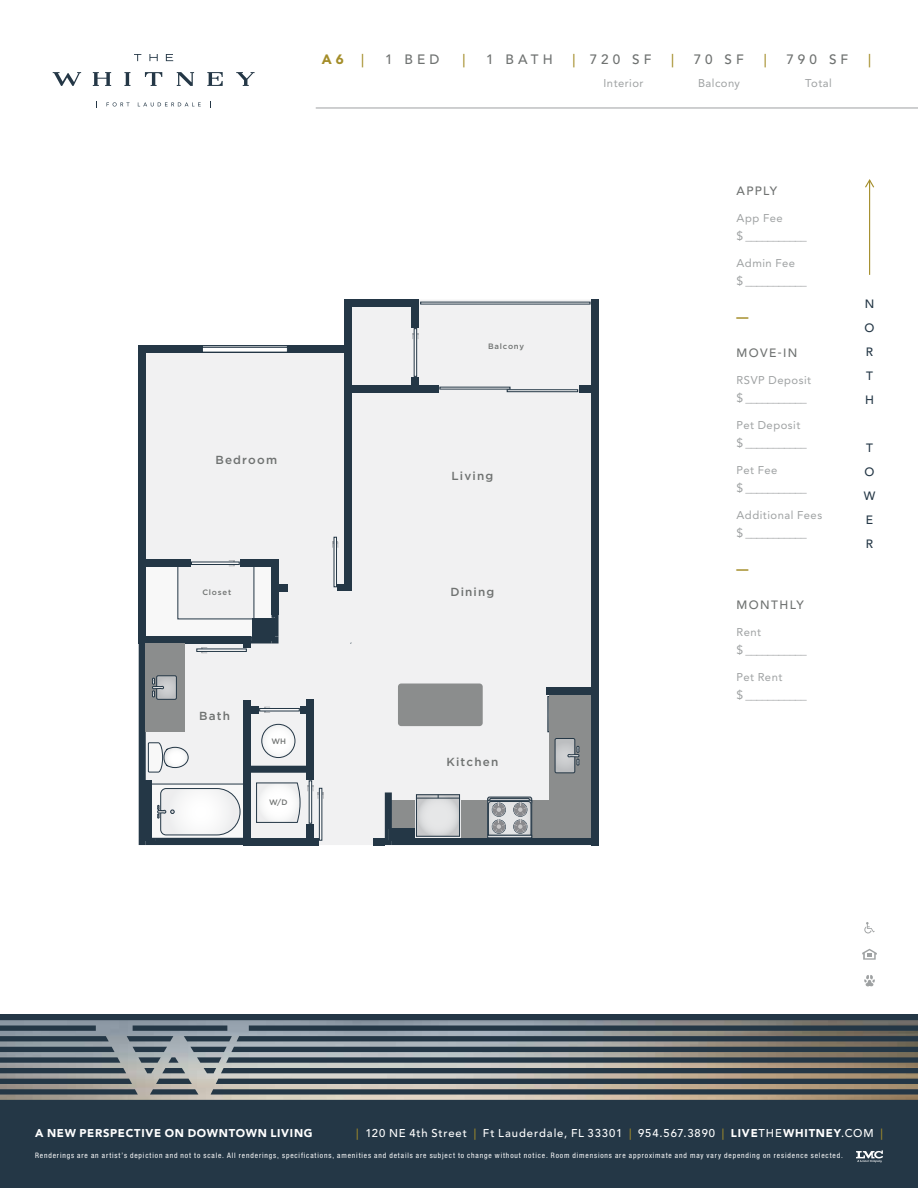
<style>
.page{position:relative;width:918px;height:1188px;background:#fff}
.page>*{position:absolute;margin:0;border:0;box-sizing:border-box;transform-origin:0 0}
.t1{font:500 13.5px "Avenir";letter-spacing:.305em;color:#6f7271}
.t2{font:500 13.5px "Avenir";color:#a48d29}
.t3{font:900 13.5px "Avenir";color:#a48d29}
.t4{font:12px "Avenir";color:#9ea1a2}
.t5{font:500 12px "Avenir";letter-spacing:.115em;color:#6f7271}
.t6{font:500 12px/24px "Avenir";color:#243746}
.t7{font:900 12px "Avenir";color:#a48d29}
.t8{font:500 11.7px "Gotham";letter-spacing:.1em;color:#6f7271}
.t9{font:11.25px "Avenir";letter-spacing:.045em;color:#9ea1a2}
.t10{font:500 11.25px "Avenir";letter-spacing:.08em;color:#fff}
.t11{font:900 11.25px "Avenir";letter-spacing:.065em;color:#fff}
.t12{font:500 7.8px "Gotham";letter-spacing:.1em;color:#6f7271}
.t13{font:condensed 7.5px "Helvetica Neue LT Std";letter-spacing:.12em;color:#fff}
.s1{color:#a48d29}
.s2{font-weight:900}
</style>
<div class="page">
<svg style="left:107px;top:102px;width:23px;height:4px"></svg>
<svg style="left:138px;top:102px;width:63px;height:4px"></svg>
<svg style="left:134px;top:54px;width:7px;height:7px"></svg>
<svg style="left:149px;top:54px;width:9px;height:7px"></svg>
<svg style="left:166px;top:54px;width:7px;height:7px"></svg>
<svg style="left:236px;top:72px;width:19px;height:14px"></svg>
<svg style="left:93px;top:72px;width:18px;height:14px"></svg>
<svg style="left:124px;top:72px;width:6px;height:14px"></svg>
<svg style="left:177px;top:72px;width:17px;height:14px"></svg>
<svg style="left:145px;top:72px;width:17px;height:14px"></svg>
<svg style="left:207px;top:72px;width:16px;height:14px"></svg>
<svg style="left:53px;top:72px;width:28px;height:14px"></svg>
<hr style="left:316px;top:108px;width:602px;height:1px;background:#9ea1a2">
<div style="left:146px;top:300px;width:446px;height:545px;background:#f1f1f2"></div>
<div style="left:549px;top:693px;width:44px;height:136px;background:#8b8d8d"></div>
<div style="left:139px;top:352px;width:7px;height:208px;background:#243746"></div>
<div style="left:146px;top:345px;width:57px;height:7px;background:#243746"></div>
<div style="left:139px;top:345px;width:7px;height:7px;background:#243746"></div>
<div style="left:373px;top:838px;width:12px;height:7px;background:#243746"></div>
<div style="left:546px;top:687px;width:46px;height:7px;background:#243746"></div>
<svg style="left:338px;top:580px;width:13px;height:11px"></svg>
<div style="left:191px;top:345px;width:153px;height:7px;background:#243746"></div>
<div style="left:412px;top:307px;width:7px;height:21px;background:#243746"></div>
<div style="left:412px;top:377px;width:7px;height:9px;background:#243746"></div>
<div style="left:419px;top:386px;width:20px;height:7px;background:#243746"></div>
<div style="left:351px;top:386px;width:61px;height:7px;background:#243746"></div>
<div style="left:412px;top:386px;width:7px;height:7px;background:#243746"></div>
<div style="left:579px;top:386px;width:13px;height:7px;background:#243746"></div>
<div style="left:351px;top:300px;width:61px;height:7px;background:#243746"></div>
<div style="left:412px;top:300px;width:7px;height:7px;background:#243746"></div>
<div style="left:344px;top:307px;width:7px;height:38px;background:#243746"></div>
<div style="left:344px;top:393px;width:7px;height:149px;background:#243746"></div>
<div style="left:344px;top:352px;width:7px;height:34px;background:#243746"></div>
<div style="left:344px;top:549px;width:7px;height:34px;background:#243746"></div>
<div style="left:344px;top:542px;width:7px;height:7px;background:#243746"></div>
<div style="left:344px;top:345px;width:7px;height:7px;background:#243746"></div>
<div style="left:344px;top:386px;width:7px;height:7px;background:#243746"></div>
<div style="left:344px;top:300px;width:7px;height:7px;background:#243746"></div>
<div style="left:592px;top:694px;width:7px;height:144px;background:#243746"></div>
<div style="left:592px;top:838px;width:7px;height:7px;background:#243746"></div>
<div style="left:592px;top:393px;width:7px;height:294px;background:#243746"></div>
<div style="left:592px;top:300px;width:7px;height:86px;background:#243746"></div>
<div style="left:592px;top:687px;width:7px;height:7px;background:#243746"></div>
<div style="left:592px;top:386px;width:7px;height:7px;background:#243746"></div>
<div style="left:507px;top:389px;width:71px;height:3px;border:1px solid #243746"></div>
<div style="left:398px;top:684px;width:85px;height:42px;background:#8b8d8d;border-radius:3px"></div>
<svg style="left:385px;top:792px;width:207px;height:53px"></svg>
<svg style="left:555px;top:738px;width:24px;height:35px"></svg>
<svg style="left:332px;top:542px;width:6px;height:6px"></svg>
<div style="left:334px;top:537px;width:3px;height:50px;border:1px solid #243746"></div>
<svg style="left:412px;top:333px;width:7px;height:6px"></svg>
<div style="left:414px;top:329px;width:3px;height:47px;border:1px solid #243746"></div>
<svg style="left:139px;top:560px;width:185px;height:285px"></svg>
<div style="left:260px;top:708px;width:39px;height:3px;border:1px solid #243746"></div>
<div style="left:202px;top:345px;width:86px;height:3px;border:1px solid #243746"></div>
<div style="left:202px;top:347px;width:85px;height:5px;background:#fff"></div>
<div style="left:202px;top:347px;width:86px;height:5px;border:1px solid #243746"></div>
<div style="left:0;top:1014px;width:918px;height:174px;background:#243746"></div>
<img style="left:0;top:1020px;width:918px;height:80px">
<svg style="left:856px;top:1150px;width:27px;height:12px"></svg>
<hr style="left:869px;top:180px;width:1px;height:95px;background:#a48d29">
<svg style="left:865px;top:179px;width:10px;height:10px"></svg>
<svg style="left:862px;top:949px;width:15px;height:11px"></svg>
<svg style="left:864px;top:922px;width:11px;height:11px"></svg>
<svg style="left:864px;top:975px;width:11px;height:11px"></svg>
<h1 class="t3" style="left:322px;top:51px;width:24px">A 6</h1>
<h1 class="t2" style="left:361px;top:52px;width:4px">|</h1>
<h1 class="t1" style="left:385px;top:52px;width:56px">1 BED</h1>
<h1 class="t2" style="left:462px;top:52px;width:4px">|</h1>
<h1 class="t1" style="left:486px;top:52px;width:68px">1 BATH</h1>
<h1 class="t1" style="left:572px;top:52px;width:81px"><span class="s1">|</span> 720 SF</h1>
<h1 class="t2" style="left:671px;top:52px;width:4px">|</h1>
<h1 class="t1" style="left:694px;top:52px;width:52px">70 SF</h1>
<h1 class="t2" style="left:764px;top:52px;width:4px">|</h1>
<h1 class="t1" style="left:786px;top:52px;width:64px">790 SF</h1>
<h1 class="t2" style="left:868px;top:52px;width:4px">|</h1>
<h3 class="t9" style="left:604px;top:77px;width:41px">Interior</h3>
<h3 class="t9" style="left:698px;top:77px;width:44px">Balcony</h3>
<h3 class="t9" style="left:805px;top:77px;width:28px">Total</h3>
<h3 class="t8" style="left:215px;top:453px;width:63px">Bedroom</h3>
<p class="t12" style="left:202px;top:588px;width:30px">Closet</p>
<h3 class="t8" style="left:199px;top:709px;width:32px">Bath</h3>
<p class="t12" style="left:271px;top:737px;width:16px">WH</p>
<p class="t12" style="left:269px;top:798px;width:20px">W/D</p>
<p class="t12" style="left:488px;top:342px;width:38px">Balcony</p>
<h3 class="t8" style="left:451px;top:469px;width:43px">Living</h3>
<h3 class="t8" style="left:450px;top:585px;width:46px">Dining</h3>
<h3 class="t8" style="left:446px;top:755px;width:53px">Kitchen</h3>
<h2 class="t5" style="left:737px;top:184px;width:42px">APPLY</h2>
<h3 class="t9" style="left:737px;top:212px;width:48px">App Fee</h3>
<h2 class="t4" style="left:737px;top:229px;width:72px">$ ___________</h2>
<h3 class="t9" style="left:737px;top:257px;width:60px">Admin Fee</h3>
<h2 class="t4" style="left:737px;top:274px;width:72px">$ ___________</h2>
<h2 class="t7" style="left:737px;top:310px;width:13px">—</h2>
<h2 class="t5" style="left:737px;top:346px;width:62px">MOVE-IN</h2>
<h3 class="t9" style="left:737px;top:374px;width:76px">RSVP Deposit</h3>
<h2 class="t4" style="left:737px;top:391px;width:72px">$ ___________</h2>
<h3 class="t9" style="left:737px;top:419px;width:65px">Pet Deposit</h3>
<h2 class="t4" style="left:737px;top:436px;width:72px">$ ___________</h2>
<h3 class="t9" style="left:737px;top:464px;width:42px">Pet Fee</h3>
<h2 class="t4" style="left:737px;top:481px;width:72px">$ ___________</h2>
<h3 class="t9" style="left:737px;top:509px;width:87px">Additional Fees</h3>
<h2 class="t4" style="left:737px;top:526px;width:72px">$ ___________</h2>
<h2 class="t7" style="left:737px;top:562px;width:13px">—</h2>
<h2 class="t5" style="left:737px;top:598px;width:69px">MONTHLY</h2>
<h3 class="t9" style="left:737px;top:626px;width:26px">Rent</h3>
<h2 class="t4" style="left:737px;top:643px;width:72px">$ ___________</h2>
<h3 class="t9" style="left:737px;top:671px;width:47px">Pet Rent</h3>
<h2 class="t4" style="left:737px;top:688px;width:72px">$ ___________</h2>
<h2 class="t6" style="left:865px;top:292px;width:11px">N<br>O<br>R<br>T<br>H</h2>
<h2 class="t6" style="left:864px;top:436px;width:13px">T<br>O<br>W<br>E<br>R</h2>
<h3 class="t11" style="left:35px;top:1127px;width:279px">A NEW PERSPECTIVE ON DOWNTOWN LIVING</h3>
<h3 class="t10" style="left:356px;top:1127px;width:528px"><span class="s1">|</span> 120 NE 4th Street <span class="s1">|</span> Ft Lauderdale, FL 33301 <span class="s1">|</span> 954.567.3890 <span class="s1">|</span> <span class="s2">LIVE</span>THE<span class="s2">WHITNEY</span>.COM <span class="s1">|</span></h3>
<p class="t13" style="left:35px;top:1151px;width:809px">Renderings are an artist’s depiction and not to scale. All renderings, specifications, amenities and details are subject to change without notice. Room dimensions are approximate and may vary depending on residence selected.</p>
</div>
